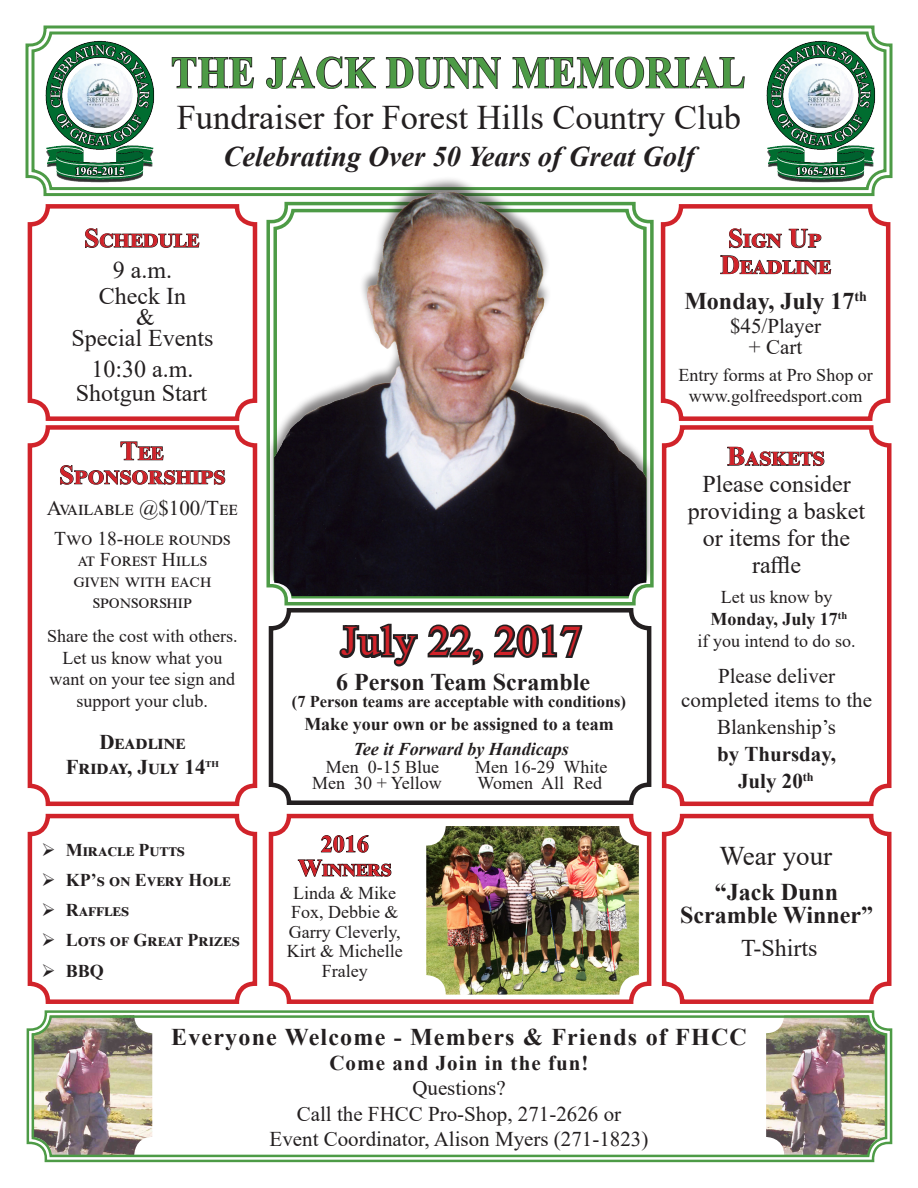
<style>
.page{position:relative;width:918px;height:1188px;background:#fff}
.page>*{position:absolute;margin:0;border:0;box-sizing:border-box;transform-origin:0 0}
.t1{font:700 44.85px "Times New Roman";letter-spacing:.02em;color:#4d9b46;scale:.87 1}
.t2{font:42px "Times New Roman";letter-spacing:.02em;color:#d1232a}
.t3{font:34.5px "Times New Roman";color:#231f20}
.t4{font:italic 700 28.5px "Times New Roman";color:#231f20}
.t5{font:700 27px/24px "Times New Roman";letter-spacing:.025em;color:#d1232a;text-align:center}
.t6{font:27px "Times New Roman";color:#231f20}
.t7{font:24px/27px "Times New Roman";color:#231f20;text-align:center}
.t8{font:700 24px "Times New Roman";color:#231f20}
.t9{font:700 24px "Times New Roman";letter-spacing:.05em;color:#231f20}
.t10{font:700 24px/24px "Times New Roman";color:#d1232a;text-align:center}
.t11{font:21px/24px "Times New Roman";color:#231f20;text-align:center}
.t12{font:700 21px "Times New Roman";letter-spacing:.01em;color:#231f20}
.t13{font:700 21px "Times New Roman";letter-spacing:.05em;color:#231f20}
.t14{font:19.5px/21px "Times New Roman";color:#231f20;text-align:center}
.t15{font:18px/19.5px "Times New Roman";color:#231f20;text-align:center}
.t16{font:700 18px "Times New Roman";color:#231f20}
.t17{font:italic 700 18px "Times New Roman";color:#231f20}
.t18{font:700 18px "Times New Roman";letter-spacing:.02em;color:#231f20}
.t19{font:700 16.5px "Times New Roman";color:#231f20}
</style>
<div class="page">
<svg style="left:284px;top:596px;width:353px;height:10px"></svg>
<div style="left:269px;top:814px;width:382px;height:190px;border:4px solid #d1232a;border-radius:18px"></div>
<img style="left:426px;top:826px;width:213px;height:169px">
<svg style="left:25px;top:25px;width:868px;height:172px"></svg>
<div style="left:32px;top:32px;width:854px;height:158px;border:3px solid #4d9b46;border-radius:18px"></div>
<svg style="left:727px;top:447px;width:98px;height:20px"></svg>
<div style="left:662px;top:425px;width:230px;height:381px;border:4px solid #d1232a;border-radius:18px"></div>
<svg style="left:85px;top:228px;width:115px;height:20px"></svg>
<div style="left:28px;top:204px;width:229px;height:217px;border:4px solid #d1232a;border-radius:18px"></div>
<svg style="left:729px;top:228px;width:53px;height:20px"></svg>
<svg style="left:788px;top:229px;width:34px;height:19px"></svg>
<svg style="left:720px;top:255px;width:112px;height:20px"></svg>
<div style="left:661px;top:204px;width:229px;height:217px;border:4px solid #d1232a;border-radius:18px"></div>
<div style="left:662px;top:814px;width:230px;height:190px;border:4px solid #d1232a;border-radius:18px"></div>
<div style="left:28px;top:814px;width:229px;height:190px;border:4px solid #d1232a;border-radius:18px"></div>
<svg style="left:60px;top:441px;width:166px;height:44px"></svg>
<div style="left:28px;top:425px;width:229px;height:381px;border:4px solid #d1232a;border-radius:18px"></div>
<svg style="left:339px;top:623px;width:244px;height:44px"></svg>
<div style="left:269px;top:608px;width:382px;height:197px;border:4px solid #231f20;border-radius:18px"></div>
<svg style="left:321px;top:835px;width:48px;height:18px"></svg>
<svg style="left:298px;top:859px;width:94px;height:18px"></svg>
<img style="left:760px;top:37px;width:120px;height:148px">
<img style="left:38px;top:37px;width:121px;height:148px">
<svg style="left:26px;top:1010px;width:867px;height:153px"></svg>
<div style="left:32px;top:1015px;width:855px;height:142px;border:2px solid #4d9b46;border-radius:18px"></div>
<div style="left:266px;top:175px;width:389px;height:420px;background:#231f20;opacity:.56"></div>
<img style="left:274px;top:181px;width:372px;height:415px">
<p class="t1" style="left:171px;top:40px;width:662px">THE JACK DUNN MEMORIAL</p>
<p class="t3" style="left:177px;top:93px;width:566px">Fundraiser for Forest Hills Country Club</p>
<p class="t4" style="left:223px;top:137px;width:473px">Celebrating Over 50 Years of Great Golf</p>
<p class="t5" style="left:84px;top:225px;width:116px">Schedule</p>
<p class="t7" style="left:113px;top:256px;width:61px">9 a.m.</p>
<p class="t7" style="left:99px;top:281px;width:89px">Check In</p>
<p class="t7" style="left:136px;top:302px;width:20px">&amp;</p>
<p class="t7" style="left:71px;top:323px;width:143px">Special Events</p>
<p class="t7" style="left:91px;top:355px;width:104px">10:30 a.m.</p>
<p class="t7" style="left:76px;top:379px;width:133px">Shotgun Start</p>
<p class="t5" style="left:59px;top:438px;width:168px">Tee<br>Sponsorships</p>
<p class="t11" style="left:47px;top:495px;width:192px">Available @$100/Tee</p>
<p class="t14" style="left:54px;top:527px;width:178px">Two 18-hole rounds</p>
<p class="t14" style="left:78px;top:548px;width:131px">at Forest Hills</p>
<p class="t14" style="left:73px;top:569px;width:139px">given with each sponsorship</p>
<p class="t15" style="left:47px;top:625px;width:192px;line-height:21.6px">Share the cost with others.<br>Let us know what you want on your tee sign and support your club.</p>
<p class="t12" style="left:99px;top:727px;width:87px">Deadline</p>
<p class="t12" style="left:66px;top:752px;width:154px">Friday, July 14<sup>th</sup></p>
<p class="t18" style="left:66px;top:837px;width:121px">Miracle Putts</p>
<p class="t16" style="left:66px;top:867px;width:166px">KP’s on Every Hole</p>
<p class="t16" style="left:66px;top:897px;width:65px">Raffles</p>
<p class="t16" style="left:66px;top:927px;width:176px">Lots of Great Prizes</p>
<p class="t16" style="left:66px;top:958px;width:40px">BBQ</p>
<p class="t2" style="left:341px;top:611px;width:242px">July 22, 2017</p>
<p class="t8" style="left:336px;top:664px;width:255px">6 Person Team Scramble</p>
<p class="t19" style="left:292px;top:690px;width:336px">(7 Person teams are acceptable with conditions)</p>
<p class="t16" style="left:304px;top:711px;width:311px">Make your own or be assigned to a team</p>
<p class="t17" style="left:354px;top:736px;width:217px">Tee it Forward by Handicaps</p>
<p class="t15" style="left:326px;top:756px;width:115px">Men 0-15 Blue</p>
<p class="t15" style="left:475px;top:756px;width:134px">Men 16-29 White</p>
<p class="t15" style="left:312px;top:773px;width:131px">Men 30 + Yellow</p>
<p class="t15" style="left:478px;top:773px;width:126px">Women All Red</p>
<p class="t10" style="left:298px;top:831px;width:95px">2016<br>Winners</p>
<p class="t15" style="left:287px;top:883px;width:117px">Linda &amp; Mike<br>Fox, Debbie &amp;<br>Garry Cleverly,<br>Kirt &amp; Michelle<br>Fraley</p>
<p class="t5" style="left:728px;top:225px;width:95px">Sign Up</p>
<p class="t5" style="left:720px;top:252px;width:111px">Deadline</p>
<p class="t8" style="left:684px;top:284px;width:184px">Monday, July 17<sup>th</sup></p>
<p class="t11" style="left:730px;top:313px;width:92px">$45/Player</p>
<p class="t11" style="left:749px;top:334px;width:55px">+ Cart</p>
<p class="t15" style="left:678px;top:364px;width:196px;line-height:21px">Entry forms at Pro Shop or www.golfreedsport.com</p>
<p class="t5" style="left:727px;top:443px;width:99px">Baskets</p>
<p class="t7" style="left:688px;top:470px;width:179px">Please consider providing a basket or items for the raffle</p>
<p class="t15" style="left:721px;top:587px;width:113px">Let us know by</p>
<p class="t16" style="left:710px;top:606px;width:138px">Monday, July 17<sup>th</sup></p>
<p class="t15" style="left:698px;top:630px;width:160px">if you intend to do so.</p>
<p class="t11" style="left:681px;top:664px;width:192px">Please deliver completed items to the</p>
<p class="t11" style="left:717px;top:715px;width:120px">Blankenship’s</p>
<p class="t12" style="left:717px;top:739px;width:120px">by Thursday,</p>
<p class="t12" style="left:738px;top:766px;width:77px">July 20<sup>th</sup></p>
<p class="t6" style="left:720px;top:837px;width:114px">Wear your</p>
<p class="t8" style="left:715px;top:875px;width:125px">“Jack Dunn</p>
<p class="t8" style="left:680px;top:897px;width:195px">Scramble Winner”</p>
<p class="t7" style="left:741px;top:933px;width:78px">T-Shirts</p>
<p class="t9" style="left:171px;top:1020px;width:577px">Everyone Welcome - Members &amp; Friends of FHCC</p>
<p class="t13" style="left:329px;top:1048px;width:261px">Come and Join in the fun!</p>
<p class="t11" style="left:412px;top:1076px;width:95px">Questions?</p>
<p class="t11" style="left:297px;top:1101px;width:326px">Call the FHCC Pro-Shop, 271-2626 or</p>
<p class="t11" style="left:270px;top:1126px;width:380px">Event Coordinator, Alison Myers (271-1823)</p>
</div>
